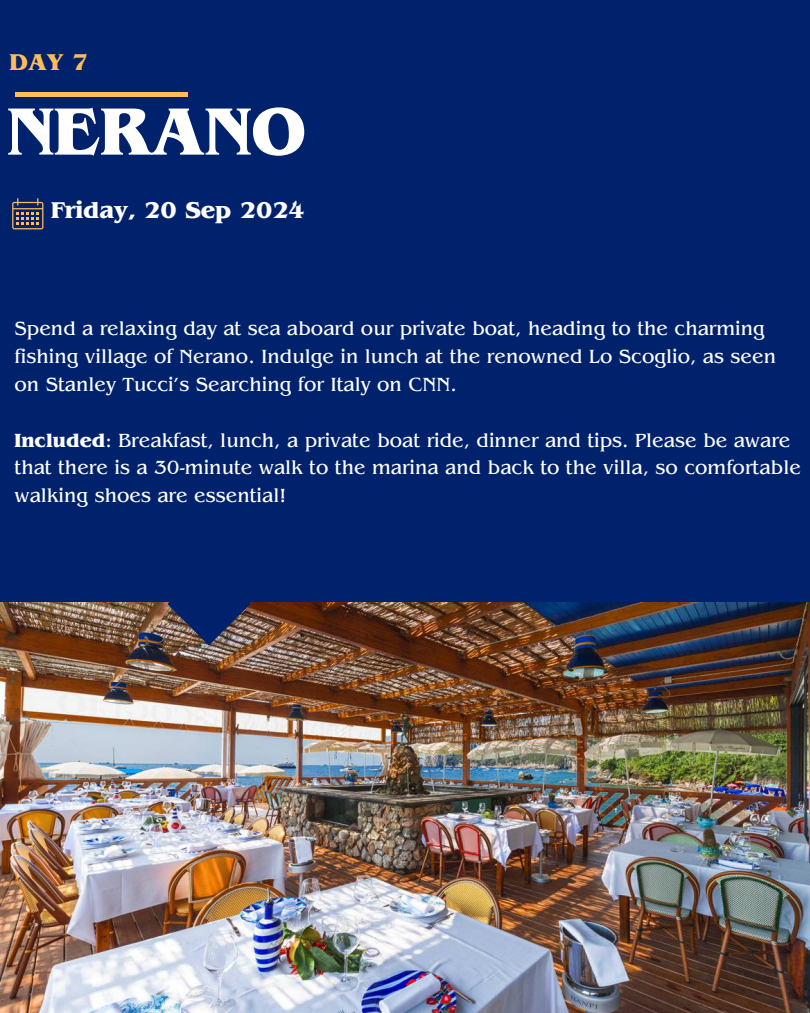
<style>
.page{position:relative;width:810px;height:1013px;background:#fff}
.page>*{position:absolute;margin:0;border:0;box-sizing:border-box;transform-origin:0 0}
.t1{font:700 70px "Benguiat Pro ITC";color:#fff}
.t2{font:700 24px "Benguiat Pro ITC";color:#fff}
.t3{font:700 24px "Benguiat Pro ITC";color:#ffbd59}
.t4{font:20px/27.8px "Benguiat Pro ITC";color:#fff}
.s1{font-weight:700}
</style>
<div class="page">
<div style="left:0;top:0;width:810px;height:1012px;background:#00226d"></div>
<svg style="left:12px;top:198px;width:31px;height:31px"></svg>
<hr style="left:15px;top:92px;width:173px;height:4px;background:#ffbd59">
<img style="left:0;top:603px;width:810px;height:409px">
<svg style="left:167px;top:602px;width:83px;height:43px"></svg>
<p class="t3" style="left:10px;top:54px;width:80px">DAY 7</p>
<h1 class="t1" style="left:8px;top:107px;width:300px">NERANO</h1>
<p class="t2" style="left:51px;top:201px;width:255px">Friday, 20 Sep 2024</p>
<p class="t4" style="left:15px;top:318px;width:763px">Spend a relaxing day at sea aboard our private boat, heading to the charming fishing village of Nerano. Indulge in lunch at the renowned Lo Scoglio, as seen on Stanley Tucci’s Searching for Italy on CNN.</p>
<p class="t4" style="left:15px;top:429px;width:788px"><span class="s1">Included</span>: Breakfast, lunch, a private boat ride, dinner and tips. Please be aware that there is a 30-minute walk to the marina and back to the villa, so comfortable walking shoes are essential!</p>
</div>
